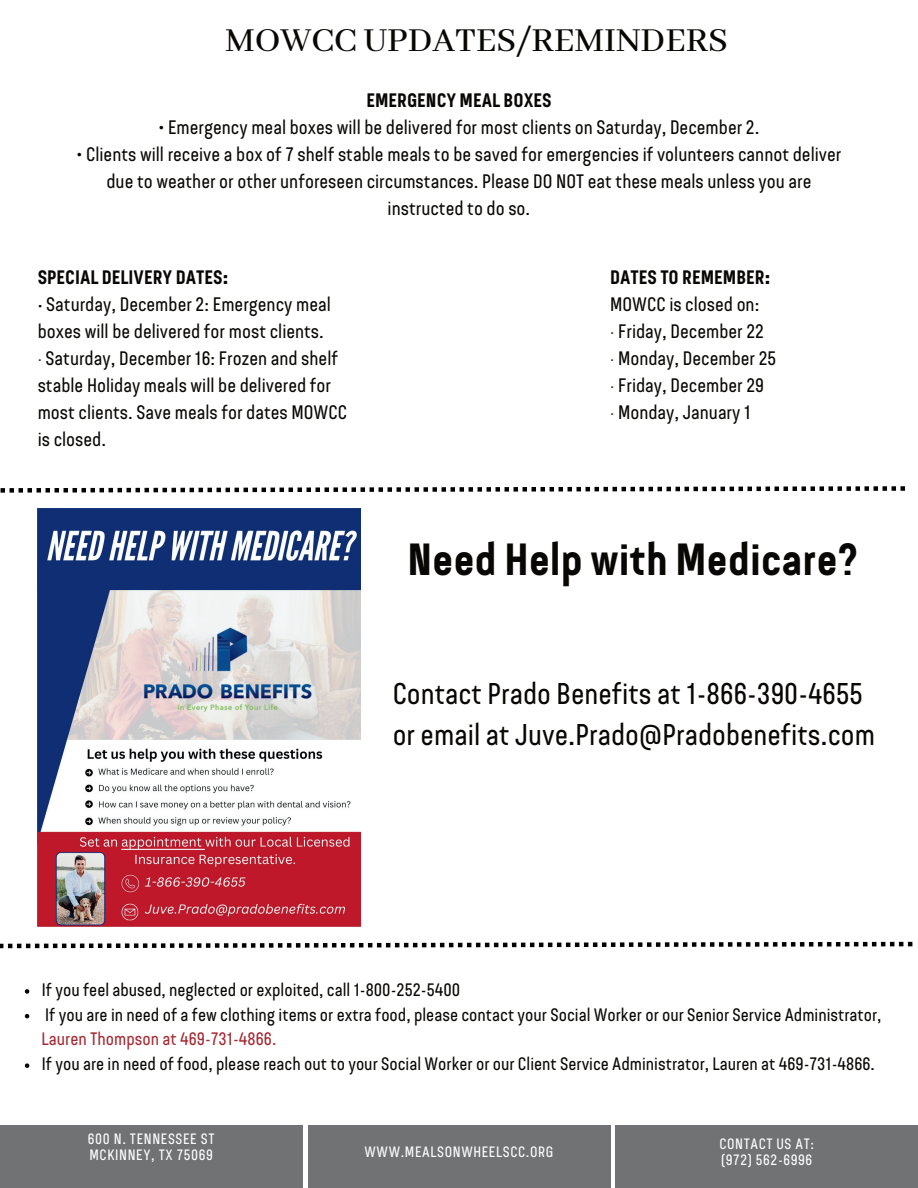
<style>
.page{position:relative;width:918px;height:1188px;background:#fff}
.page>*{position:absolute;margin:0;border:0;box-sizing:border-box;transform-origin:0 0}
.t1{font:700 45px "Bond 4 F";color:#080704}
.t2{font:500 37.5px "Abhaya Libre";color:#080704}
.t3{font:30px/41.7px "Bond 4 F";color:#080704}
.t4{font:19.5px/27px "Bond 4 F";color:#080704}
.t5{font:700 19.5px "Bond 4 F";color:#080704}
.t6{font:18px/24.8px "Bond 4 F";color:#080704}
.t7{font:18px "Bond 4 F";color:#a42931}
.t8{font:15px "Bond 4 F";letter-spacing:.04em;color:#fff}
.s1{font-weight:700}
</style>
<div class="page">
<div style="left:0;top:1125px;width:302px;height:63px;background:#707273"></div>
<div style="left:308px;top:1125px;width:302px;height:63px;background:#707273"></div>
<div style="left:616px;top:1125px;width:302px;height:63px;background:#707273"></div>
<svg style="left:0;top:486px;width:905px;height:7px"></svg>
<svg style="left:0;top:942px;width:913px;height:6px"></svg>
<img style="left:38px;top:508px;width:323px;height:419px">
<svg style="left:25px;top:989px;width:4px;height:5px"></svg>
<svg style="left:25px;top:1014px;width:4px;height:4px"></svg>
<svg style="left:25px;top:1063px;width:4px;height:5px"></svg>
<h2 class="t2" style="left:225px;top:19px;width:504px">MOWCC UPDATES/REMINDERS</h2>
<p class="t5" style="left:366px;top:88px;width:187px">EMERGENCY MEAL BOXES</p>
<p class="t4" style="left:158px;top:114px;width:603px">• Emergency meal boxes will be delivered for most clients on Saturday, December 2.</p>
<p class="t4" style="left:77px;top:141px;width:766px;text-align:center">• Clients will receive a box of 7 shelf stable meals to be saved for emergencies if volunteers cannot deliver due to weather or other unforeseen circumstances. Please DO NOT eat these meals unless you are instructed to do so.</p>
<p class="t4" style="left:38px;top:264px;width:311px"><span class="s1">SPECIAL DELIVERY DATES:<br>·</span> Saturday, December 2: Emergency meal boxes will be delivered for most clients.<br>· Saturday, December 16: Frozen and shelf stable Holiday meals will be delivered for most clients. Save meals for dates MOWCC is closed.</p>
<p class="t5" style="left:610px;top:265px;width:162px">DATES TO REMEMBER:</p>
<p class="t4" style="left:610px;top:291px;width:168px">MOWCC is closed on:<br>· Friday, December 22<br>· Monday, December 25 · Friday, December 29<br>· Monday, January 1</p>
<h1 class="t1" style="left:408px;top:531px;width:452px">Need Help with Medicare?</h1>
<h3 class="t3" style="left:393px;top:673px;width:484px">Contact Prado Benefits at 1-866-390-4655 or email at Juve.Prado@Pradobenefits.com</h3>
<p class="t6" style="left:42px;top:978px;width:841px">If you feel abused, neglected or exploited, call 1-800-252-5400<br>If you are in need of a few clothing items or extra food, please contact your Social Worker or our Senior Service Administrator,</p>
<p class="t6" style="left:42px;top:1052px;width:835px">If you are in need of food, please reach out to your Social Worker or our Client Service Administrator, Lauren at 469-731-4866.</p>
<p class="t7" style="left:41px;top:1029px;width:236px">Lauren Thompson at 469-731-4866.</p>
<p class="t8" style="left:88px;top:1130px;width:128px">600 N. TENNESSEE ST</p>
<p class="t8" style="left:90px;top:1146px;width:125px">MCKINNEY, TX 75069</p>
<p class="t8" style="left:365px;top:1143px;width:190px">WWW.MEALSONWHEELSCC.ORG</p>
<p class="t8" style="left:719px;top:1135px;width:96px">CONTACT US AT:</p>
<p class="t8" style="left:721px;top:1151px;width:93px">(972) 562-6996</p>
</div>
